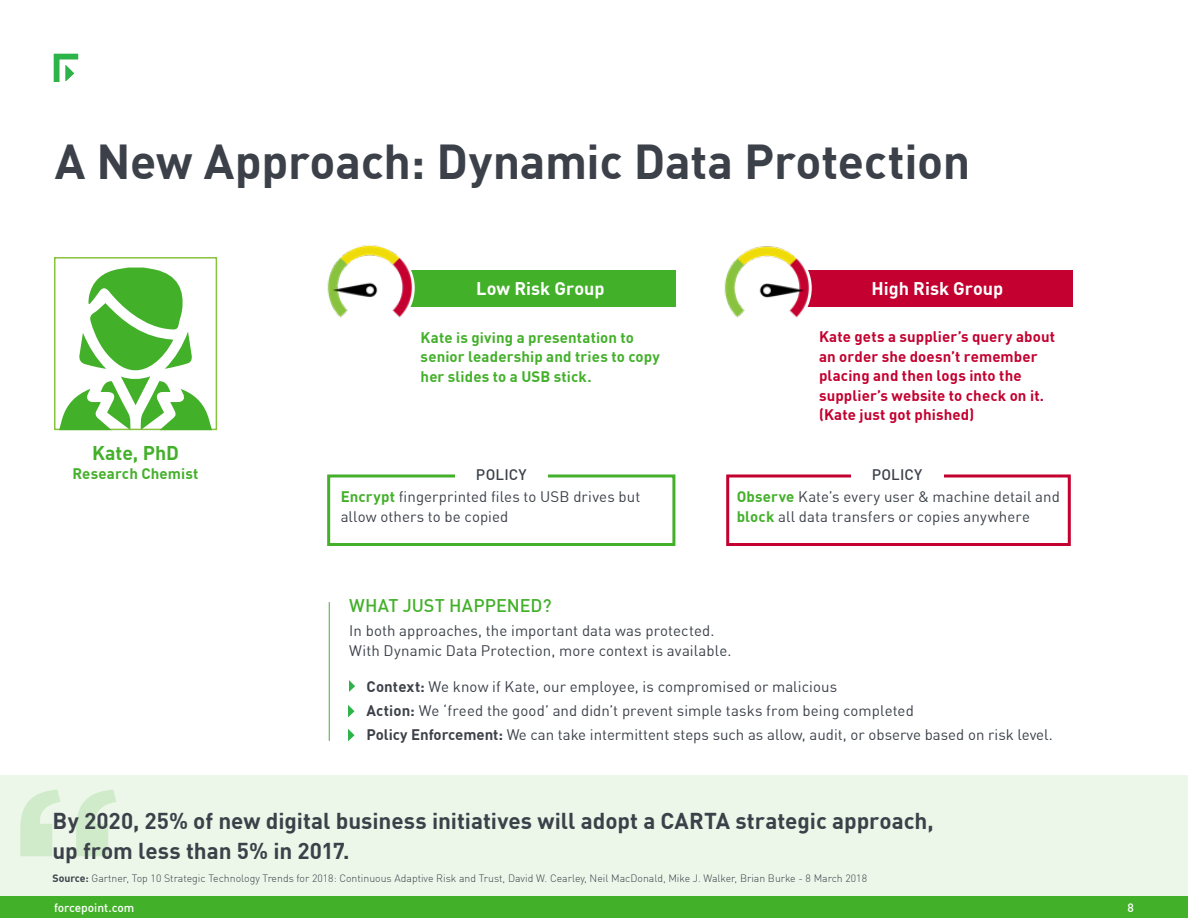
<style>
.page{position:relative;width:1188px;height:918px;background:#fff}
.page>*{position:absolute;margin:0;border:0;box-sizing:border-box;transform-origin:0 0}
.t1{font:700 48px "DIN Offc Pro";letter-spacing:-.005em;color:#3c4149}
.t2{font:700 22.5px/30px "DIN Offc Pro";color:#3c4149}
.t3{font:700 19.5px "DIN Offc Pro";color:#43b02a}
.t4{font:700 18px "DIN Offc Pro";color:#fff}
.t5{font:500 18px "DIN Offc Pro";color:#43b02a}
.t6{font:15px/19.5px "DIN Offc Pro";letter-spacing:.005em;color:#3c4149}
.t7{font:700 15px/19.5px "DIN Offc Pro";letter-spacing:.01em;color:#c3002f}
.t8{font:700 15px/19.5px "DIN Offc Pro";letter-spacing:.01em;color:#43b02a}
.t9{font:500 15px "DIN Offc Pro";letter-spacing:.01em;color:#3c4149}
.t10{font:500 12px "DIN Offc Pro";color:#fff}
.t11{font:300 10.5px "DIN Offc Pro";color:#3c4149}
.s1{font-weight:700;color:#43b02a}
.s2{font-weight:700}
</style>
<div class="page">
<div style="left:0;top:896px;width:1188px;height:22px;background:#43b02a"></div>
<div style="left:0;top:775px;width:1188px;height:121px;background:#ecf7ea"></div>
<svg style="left:54px;top:54px;width:24px;height:28px"></svg>
<div style="left:405px;top:270px;width:270px;height:36px;background:#43b02a"></div>
<div style="left:327px;top:474px;width:348px;height:72px;border:3px solid #43b02a"></div>
<div style="left:455px;top:469px;width:93px;height:13px;background:#fff"></div>
<div style="left:802px;top:270px;width:270px;height:36px;background:#c3002f"></div>
<div style="left:726px;top:474px;width:345px;height:72px;border:3px solid #c3002f"></div>
<div style="left:851px;top:469px;width:92px;height:13px;background:#fff"></div>
<svg style="left:349px;top:680px;width:6px;height:12px"></svg>
<svg style="left:349px;top:706px;width:6px;height:11px"></svg>
<hr style="left:329px;top:602px;width:1px;height:139px;background:#43b02a">
<img style="left:327px;top:245px;width:95px;height:73px">
<img style="left:724px;top:246px;width:95px;height:72px">
<svg style="left:20px;top:790px;width:96px;height:66px"></svg>
<svg style="left:349px;top:730px;width:6px;height:11px"></svg>
<div style="left:54px;top:257px;width:163px;height:173px;border:2px solid #89c23f"></div>
<svg style="left:59px;top:268px;width:153px;height:162px"></svg>
<h1 class="t1" style="left:55px;top:124px;width:917px">A New Approach: Dynamic Data Protection</h1>
<h3 class="t3" style="left:92px;top:437px;width:89px">Kate, PhD</h3>
<p class="t8" style="left:73px;top:463px;width:128px">Research Chemist</p>
<p class="t4" style="left:476px;top:274px;width:130px">Low Risk Group</p>
<p class="t8" style="left:421px;top:326px;width:241px">Kate is giving a presentation to senior leadership and tries to copy her slides to a USB stick.</p>
<p class="t4" style="left:872px;top:274px;width:133px">High Risk Group</p>
<p class="t7" style="left:819px;top:326px;width:238px">Kate gets a supplier’s query about an order she doesn’t remember placing and then logs into the supplier’s website to check on it. (Kate just got phished)</p>
<p class="t9" style="left:476px;top:463px;width:52px">POLICY</p>
<p class="t9" style="left:872px;top:463px;width:52px">POLICY</p>
<p class="t6" style="left:341px;top:486px;width:301px"><span class="s1">Encrypt</span> fingerprinted files to USB drives but allow others to be copied</p>
<p class="t6" style="left:737px;top:486px;width:325px"><span class="s1">Observe</span> Kate’s every user &amp; machine detail and <span class="s1">block</span> all data transfers or copies anywhere</p>
<p class="t5" style="left:349px;top:592px;width:204px">WHAT JUST HAPPENED?</p>
<p class="t6" style="left:349px;top:620px;width:384px">In both approaches, the important data was protected.<br>With Dynamic Data Protection, more context is available.</p>
<p class="t6" style="left:366px;top:673px;width:688px;line-height:24px"><span class="s2">Context:</span> We know if Kate, our employee, is compromised or malicious<br><span class="s2">Action:</span> We ‘freed the good’ and didn’t prevent simple tasks from being completed<br><span class="s2">Policy Enforcement:</span> We can take intermittent steps such as allow, audit, or observe based on risk level.</p>
<h2 class="t2" style="left:53px;top:805px;width:883px">By 2020, 25% of new digital business initiatives will adopt a CARTA strategic approach, up from less than 5% in 2017.</h2>
<p class="t11" style="left:53px;top:870px;width:816px"><span class="s2">Source:</span> Gartner, Top 10 Strategic Technology Trends for 2018: Continuous Adaptive Risk and Trust, David W. Cearley, Neil MacDonald, Mike J. Walker, Brian Burke - 8 March 2018</p>
<p class="t10" style="left:54px;top:898px;width:82px">forcepoint.com</p>
<p class="t10" style="left:1128px;top:898px;width:8px">8</p>
</div>
